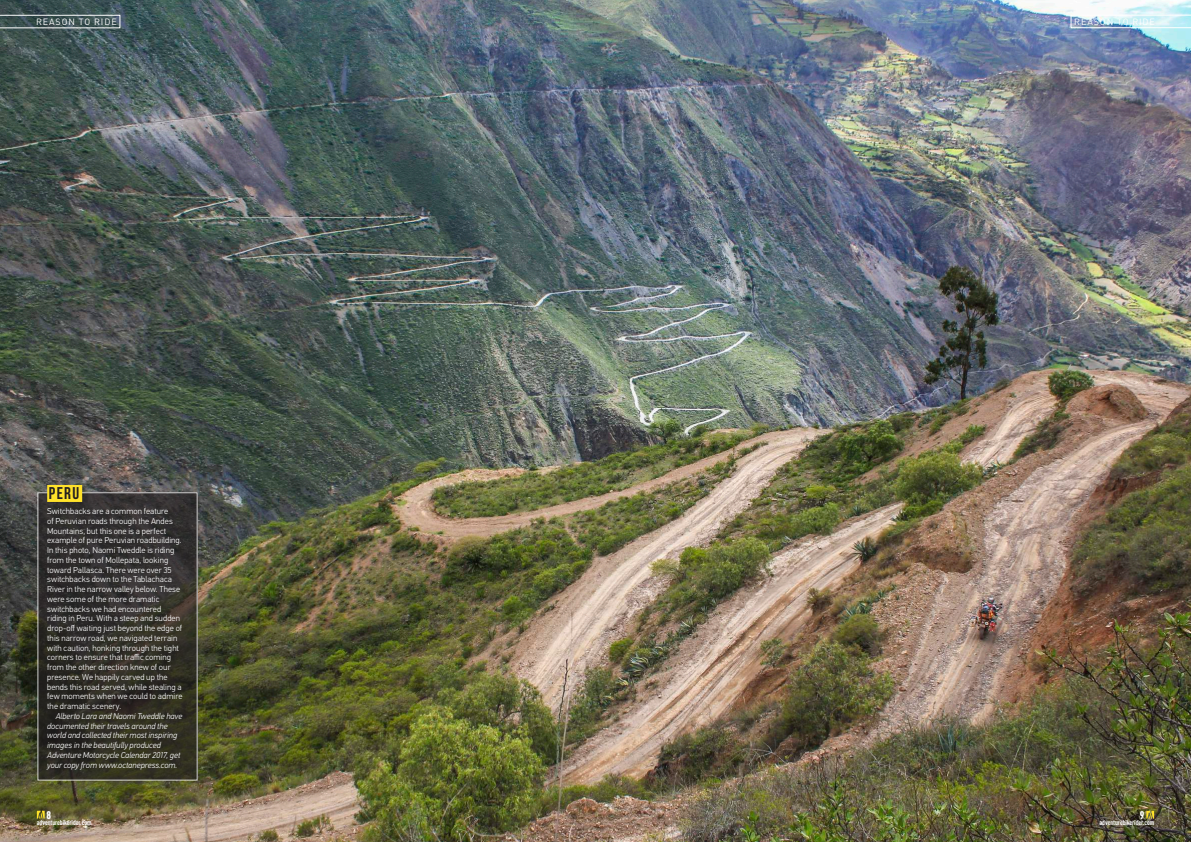
<style>
.page{position:relative;width:1191px;height:842px;background:#fff}
.page>*{position:absolute;margin:0;border:0;box-sizing:border-box;transform-origin:0 0}
.t1{font:700 17px "Bebas Neue";color:#231f20}
.t2{font:900 condensed 11px "DIN Pro";color:#fff}
.t3{font:9px "DIN Pro";letter-spacing:.1em;color:#fff}
.t4{font:300 8.5px/9.8px "PF Din Text Pro";letter-spacing:.01em;color:#fff}
.t5{font:italic 300 8.5px/9.7px "PF Din Text Pro";color:#fff}
.t6{font:700 condensed 7px "DIN Pro";letter-spacing:-.01em;color:#fff}
</style>
<div class="page">
<img style="left:0;top:0;width:1191px;height:842px">
<svg style="left:39px;top:494px;width:157px;height:285px;background:#2f2d27"></svg>
<div style="left:47px;top:485px;width:35px;height:17px;background:#ffe22a"></div>
<svg style="left:1146px;top:811px;width:8px;height:7px"></svg>
<svg style="left:37px;top:811px;width:8px;height:7px"></svg>
<svg style="left:0;top:15px;width:120px;height:13px;background:#516465"></svg>
<svg style="left:1070px;top:15px;width:121px;height:13px;background:#bddce9"></svg>
<p class="t3" style="left:36px;top:14px;width:82px">REASON TO RIDE</p>
<p class="t3" style="left:1074px;top:14px;width:82px">REASON TO RIDE</p>
<h1 class="t1" style="left:49px;top:484px;width:32px">PERU</h1>
<p class="t4" style="left:47px;top:506px;width:137px">Switchbacks are a common feature<br>of Peruvian roads through the Andes Mountains, but this one is a perfect example of pure Peruvian roadbuilding.<br>In this photo, Naomi Tweddle is riding from the town of Mollepata, looking toward Pallasca. There were over 35 switchbacks down to the Tablachaca River in the narrow valley below. These were some of the more dramatic switchbacks we had encountered riding in Peru. With a steep and sudden drop-off waiting just beyond the edge of this narrow road, we navigated terrain with caution, honking through the tight corners to ensure that traffic coming from the other direction knew of our presence. We happily carved up the bends this road served, while stealing a few moments when we could to admire the dramatic scenery.</p>
<p class="t5" style="left:47px;top:711px;width:137px;text-indent:9px">Alberto Lara and Naomi Tweddle have documented their travels around the world and collected their most inspiring images in the beautifully produced Adventure Motorcycle Calendar 2017, get your copy from www.octanepress.com.</p>
<p class="t2" style="left:46px;top:806px;width:6px">8</p>
<p class="t6" style="left:37px;top:817px;width:56px">adventurebikerider.com</p>
<p class="t2" style="left:1139px;top:806px;width:6px">9</p>
<p class="t6" style="left:1099px;top:817px;width:56px">adventurebikerider.com</p>
</div>
